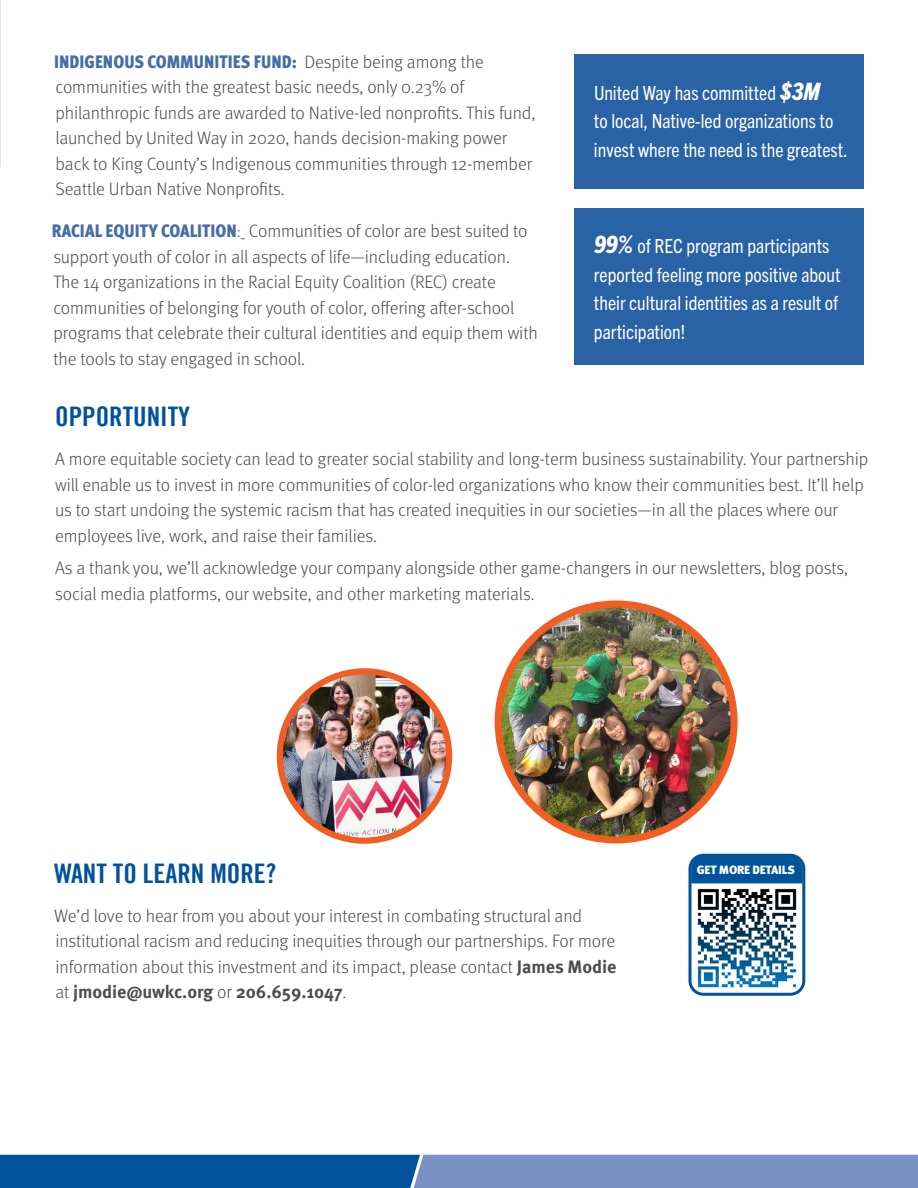
<style>
.page{position:relative;width:918px;height:1188px;background:#fff}
.page>*{position:absolute;margin:0;border:0;box-sizing:border-box;transform-origin:0 0}
.t1{font:27px "Trade Gothic LT Bold Cond Twenty";color:#00539b}
.t2{font:condensed 19.5px/28.5px "Trade Gothic Next LT Pro";color:#fff}
.t3{font:300 18px/25.5px "Meta Pro";letter-spacing:-.005em;color:#4d4d4f}
.t4{font:900 12px "Meta Pro";letter-spacing:-.02em;color:#fff}
.s1{font-weight:900;font-stretch:condensed;color:#456da9}
.s2{color:#456da9}
.s3{font-weight:800;font-style:italic;font-size:24px}
.s4{font-weight:700}
</style>
<div class="page">
<img style="left:0;top:0;width:1px;height:167px">
<svg style="left:0;top:1155px;width:918px;height:33px;background:#4375b1"></svg>
<img style="left:280px;top:671px;width:169px;height:170px;border-radius:85px">
<div style="left:277px;top:668px;width:175px;height:176px;border:6px solid #f15d22;border-radius:50%"></div>
<img style="left:498px;top:604px;width:236px;height:236px;border-radius:118px">
<div style="left:495px;top:600px;width:243px;height:243px;border:7px solid #f15d22;border-radius:50%"></div>
<img style="left:693px;top:888px;width:108px;height:104px">
<div style="left:688px;top:854px;width:117px;height:142px;border:3px solid #00539b;border-radius:14px"></div>
<div style="left:691px;top:855px;width:112px;height:28px;background:#00539b"></div>
<div style="left:574px;top:54px;width:290px;height:135px;background:#2962a5"></div>
<div style="left:574px;top:208px;width:290px;height:156px;background:#2962a5"></div>
<p class="t3" style="left:54px;top:48px;width:483px"><span class="s1">INDIGENOUS COMMUNITIES FUND:</span> Despite being among the communities with the greatest basic needs, only 0.23% of philanthropic funds are awarded to Native-led nonprofits. This fund, launched by United Way in 2020, hands decision-making power back to King County’s Indigenous communities through 12-member Seattle Urban Native Nonprofits.</p>
<p class="t3" style="left:52px;top:217px;width:488px"><span class="s1">RACIAL EQUITY COALITION</span><span class="s2">:</span> Communities of color are best suited to support youth of color in all aspects of life—including education.<br>The 14 organizations in the Racial Equity Coalition (REC) create communities of belonging for youth of color, offering after-school programs that celebrate their cultural identities and equip them with the tools to stay engaged in school.</p>
<p class="t2" style="left:594px;top:77px;width:255px">United Way has committed <span class="s3">$3M<br></span>to local, Native-led organizations to invest where the need is the greatest.</p>
<p class="t2" style="left:594px;top:231px;width:248px"><span class="s3">99%</span> of REC program participants reported feeling more positive about their cultural identities as a result of participation!</p>
<h1 class="t1" style="left:55px;top:400px;width:137px">OPPORTUNITY</h1>
<p class="t3" style="left:55px;top:445px;width:815px">A more equitable society can lead to greater social stability and long-term business sustainability. Your partnership will enable us to invest in more communities of color-led organizations who know their communities best. It’ll help us to start undoing the systemic racism that has created inequities in our societies—in all the places where our employees live, work, and raise their families.</p>
<p class="t3" style="left:55px;top:554px;width:795px">As a thank you, we’ll acknowledge your company alongside other game-changers in our newsletters, blog posts, social media platforms, our website, and other marketing materials.</p>
<h1 class="t1" style="left:54px;top:857px;width:224px">WANT TO LEARN MORE?</h1>
<p class="t3" style="left:54px;top:902px;width:564px">We’d love to hear from you about your interest in combating structural and institutional racism and reducing inequities through our partnerships. For more information about this investment and its impact, please contact <span class="s4">James Modie </span>at <span class="s4">jmodie@uwkc.org</span> or <span class="s4">206.659.1047</span>.</p>
<p class="t4" style="left:697px;top:861px;width:100px">GET MORE DETAILS</p>
</div>
